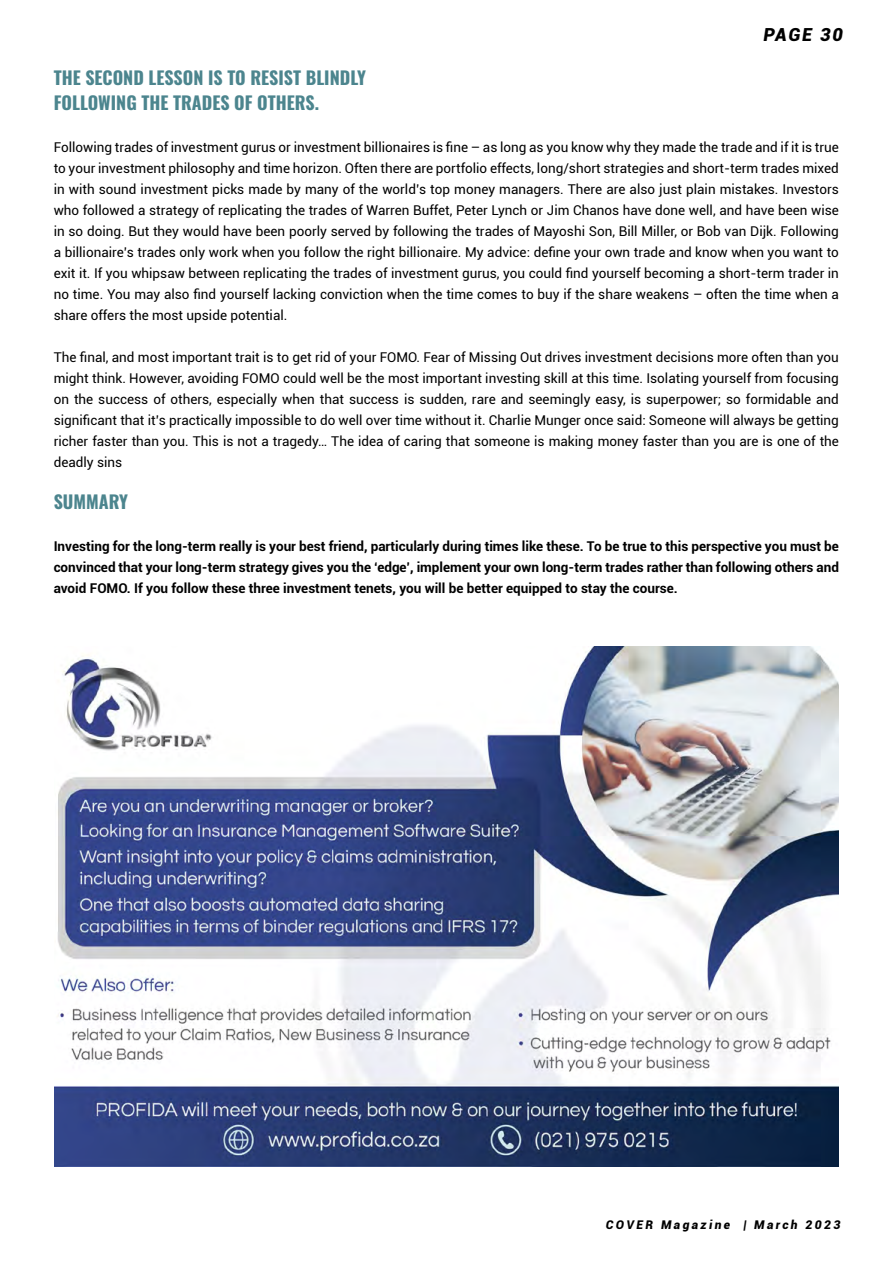
<style>
.page{position:relative;width:893px;height:1263px;background:#fff}
.page>*{position:absolute;margin:0;border:0;box-sizing:border-box;transform-origin:0 0}
.t1{font:700 18px/25.5px "Oswald";color:#4c858e}
.t2{font:italic 900 18px "Roboto";letter-spacing:.095em;color:#000}
.t3{font:13.5px/21px "Roboto";color:#000;text-align:justify}
.t4{font:700 13.5px/21px "Roboto";color:#000;text-align:justify}
.t5{font:italic 900 12px "Roboto";letter-spacing:.2em;color:#000}
</style>
<div class="page">
<img style="left:54px;top:646px;width:785px;height:520px">
<h1 class="t2" style="left:763px;top:21px;width:81px">PAGE 30</h1>
<h1 class="t1" style="left:54px;top:66px;width:314px">THE SECOND LESSON IS TO RESIST BLINDLY<br>FOLLOWING THE TRADES OF OTHERS.</h1>
<p class="t3" style="left:54px;top:136px;width:787px">Following trades of investment gurus or investment billionaires is fine – as long as you know why they made the trade and if it is true to your investment philosophy and time horizon. Often there are portfolio effects, long/short strategies and short-term trades mixed in with sound investment picks made by many of the world’s top money managers. There are also just plain mistakes. Investors who followed a strategy of replicating the trades of Warren Buffet, Peter Lynch or Jim Chanos have done well, and have been wise in so doing. But they would have been poorly served by following the trades of Mayoshi Son, Bill Miller, or Bob van Dijk. Following a billionaire’s trades only work when you follow the right billionaire. My advice: define your own trade and know when you want to exit it. If you whipsaw between replicating the trades of investment gurus, you could find yourself becoming a short-term trader in no time. You may also find yourself lacking conviction when the time comes to buy if the share weakens – often the time when a share offers the most upside potential.</p>
<p class="t3" style="left:54px;top:346px;width:787px">The final, and most important trait is to get rid of your FOMO. Fear of Missing Out drives investment decisions more often than you might think. However, avoiding FOMO could well be the most important investing skill at this time. Isolating yourself from focusing on the success of others, especially when that success is sudden, rare and seemingly easy, is superpower; so formidable and significant that it’s practically impossible to do well over time without it. Charlie Munger once said: Someone will always be getting richer faster than you. This is not a tragedy… The idea of caring that someone is making money faster than you are is one of the deadly sins</p>
<h1 class="t1" style="left:54px;top:490px;width:76px">SUMMARY</h1>
<p class="t4" style="left:54px;top:535px;width:787px">Investing for the long-term really is your best friend, particularly during times like these. To be true to this perspective you must be convinced that your long-term strategy gives you the ‘edge’, implement your own long-term trades rather than following others and avoid FOMO. If you follow these three investment tenets, you will be better equipped to stay the course.</p>
<p class="t5" style="left:606px;top:1216px;width:236px">COVER Magazine | March 2023</p>
</div>
